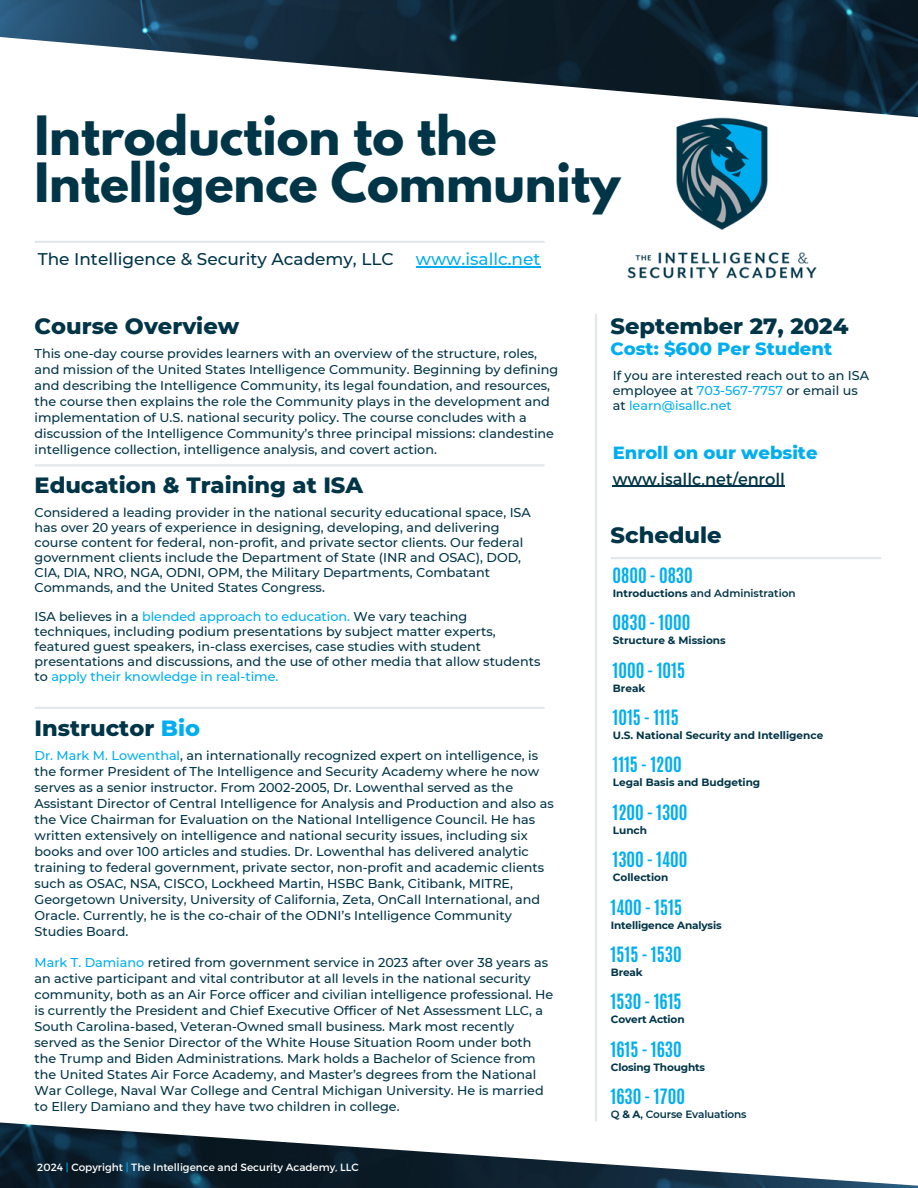
<style>
.page{position:relative;width:918px;height:1188px;background:#fff}
.page>*{position:absolute;margin:0;border:0;box-sizing:border-box;transform-origin:0 0}
.t1{font:700 48px/47.2px "League Spartan";color:#003548}
.t2{font:800 22.5px "Montserrat";color:#003548}
.t3{font:800 18px "Montserrat";color:#00aeef}
.t4{font:700 17.55px "Antonio";color:#00aeef}
.t5{font:500 16.95px "Montserrat";color:#003548}
.t6{font:500 16.95px "Montserrat";color:#00aeef}
.t7{font:16.5px "Montserrat";color:#003548}
.t8{font:500 12.75px/15.9px "Montserrat";color:#003548}
.t9{font:700 10.5px "Montserrat";color:#003548}
.t10{font:10.5px "Montserrat";color:#fff}
.t11{font:600 10.5px "Montserrat";letter-spacing:-.005em;color:#003548}
.s1{color:#00aeef}
.s2{font-weight:700}
</style>
<div class="page">
<img style="left:0;top:0;width:918px;height:118px">
<hr style="left:595px;top:315px;width:2px;height:805px;background:#e3e8eb">
<hr style="left:612px;top:557px;width:269px;height:2px;background:#e3e8eb">
<img style="left:0;top:1122px;width:918px;height:66px">
<hr style="left:36px;top:241px;width:508px;height:2px;background:#e3e8eb">
<hr style="left:36px;top:464px;width:508px;height:2px;background:#e3e8eb">
<hr style="left:36px;top:707px;width:508px;height:2px;background:#e3e8eb">
<hr style="left:613px;top:486px;width:172px;height:1px;background:#003548">
<hr style="left:416px;top:266px;width:125px;height:1px;background:#00aeef">
<img style="left:613px;top:114px;width:213px;height:165px">
<h5 class="t1" style="left:35px;top:118px;width:587px">Introduction to the<br>Intelligence Community</h5>
<h5 class="t5" style="left:38px;top:249px;width:357px">The Intelligence &amp; Security Academy, LLC</h5>
<h3 class="t6" style="left:416px;top:249px;width:126px">www.isallc.net</h3>
<h5 class="t2" style="left:35px;top:312px;width:206px">Course Overview</h5>
<h5 class="t8" style="left:35px;top:346px;width:525px">This one-day course provides learners with an overview of the structure, roles, and mission of the United States Intelligence Community. Beginning by defining and describing the Intelligence Community, its legal foundation, and resources, the course then explains the role the Community plays in the development and implementation of U.S. national security policy. The course concludes with a discussion of the Intelligence Community’s three principal missions: clandestine intelligence collection, intelligence analysis, and covert action.</h5>
<h6 class="t2" style="left:35px;top:472px;width:330px">Education &amp; Training at ISA</h6>
<h3 class="t8" style="left:35px;top:505px;width:498px;line-height:14.9px">Considered a leading provider in the national security educational space, ISA has over 20 years of experience in designing, developing, and delivering course content for federal, non-profit, and private sector clients. Our federal government clients include the Department of State (INR and OSAC), DOD, CIA, DIA, NRO, NGA, ODNI, OPM, the Military Departments, Combatant Commands, and the United States Congress.</h3>
<h3 class="t8" style="left:35px;top:609px;width:507px;line-height:14.9px">ISA believes in a <span class="s1">blended approach to education.</span> We vary teaching techniques, including podium presentations by subject matter experts, featured guest speakers, in-class exercises, case studies with student presentations and discussions, and the use of other media that allow students to <span class="s1">apply their knowledge in real-time.</span></h3>
<p class="t2" style="left:35px;top:714px;width:167px">Instructor <span class="s1">Bio</span></p>
<h2 class="t8" style="left:35px;top:748px;width:521px"><span class="s1">Dr. Mark M. Lowenthal</span>, an internationally recognized expert on intelligence, is the former President of The Intelligence and Security Academy where he now serves as a senior instructor. From 2002-2005, Dr. Lowenthal served as the Assistant Director of Central Intelligence for Analysis and Production and also as the Vice Chairman for Evaluation on the National Intelligence Council. He has written extensively on intelligence and national security issues, including six books and over 100 articles and studies. Dr. Lowenthal has delivered analytic training to federal government, private sector, non-profit and academic clients such as OSAC, NSA, CISCO, Lockheed Martin, HSBC Bank, Citibank, MITRE, Georgetown University, University of California, Zeta, OnCall International, and Oracle. Currently, he is the co-chair of the ODNI’s Intelligence Community Studies Board.</h2>
<h3 class="t8" style="left:35px;top:955px;width:520px"><span class="s1">Mark T. Damiano</span> retired from government service in 2023 after over 38 years as an active participant and vital contributor at all levels in the national security community, both as an Air Force officer and civilian intelligence professional. He is currently the President and Chief Executive Officer of Net Assessment LLC, a South Carolina-based, Veteran-Owned small business. Mark most recently served as the Senior Director of the White House Situation Room under both the Trump and Biden Administrations. Mark holds a Bachelor of Science from the United States Air Force Academy, and Master’s degrees from the National War College, Naval War College and Central Michigan University. He is married to Ellery Damiano and they have two children in college.</h3>
<h2 class="t10" style="left:37px;top:1160px;width:323px">2024 <span class="s1">|</span> Copyright <span class="s1">|</span> The Intelligence and Security Academy, LLC</h2>
<h6 class="t2" style="left:611px;top:312px;width:239px">September 27, 2024</h6>
<h6 class="t3" style="left:611px;top:338px;width:223px">Cost: $600 Per Student</h6>
<h3 class="t8" style="left:613px;top:368px;width:258px;line-height:14.9px">If you are interested reach out to an ISA employee at <span class="s1">703-567-7757</span> or email us at <span class="s1">learn@isallc.net</span></h3>
<h3 class="t3" style="left:613px;top:442px;width:206px">Enroll on our website</h3>
<h6 class="t7" style="left:613px;top:468px;width:174px">www.isallc.net/enroll</h6>
<h3 class="t2" style="left:611px;top:522px;width:112px">Schedule</h3>
<h4 class="t4" style="left:613px;top:563px;width:82px">0800 - 0830</h4>
<h2 class="t11" style="left:613px;top:587px;width:184px"><span class="s2">Introductions</span> and Administration</h2>
<h3 class="t4" style="left:613px;top:610px;width:79px">0830 - 1000</h3>
<h6 class="t9" style="left:613px;top:634px;width:114px">Structure &amp; Missions</h6>
<h3 class="t4" style="left:613px;top:657px;width:74px">1000 - 1015</h3>
<h6 class="t9" style="left:613px;top:681px;width:34px">Break</h6>
<h3 class="t4" style="left:613px;top:705px;width:68px">1015 - 1115</h3>
<h6 class="t9" style="left:613px;top:729px;width:212px">U.S. National Security and Intelligence</h6>
<h3 class="t4" style="left:613px;top:752px;width:71px">1115 - 1200</h3>
<h6 class="t9" style="left:613px;top:776px;width:149px">Legal Basis and Budgeting</h6>
<h2 class="t4" style="left:613px;top:800px;width:77px">1200 - 1300</h2>
<h5 class="t9" style="left:613px;top:824px;width:36px">Lunch</h5>
<h5 class="t4" style="left:613px;top:847px;width:77px">1300 - 1400</h5>
<h3 class="t9" style="left:613px;top:871px;width:57px">Collection</h3>
<h6 class="t4" style="left:611px;top:894px;width:73px">1400 - 1515</h6>
<h3 class="t9" style="left:611px;top:918px;width:112px">Intelligence Analysis</h3>
<h6 class="t4" style="left:611px;top:942px;width:73px">1515 - 1530</h6>
<h3 class="t9" style="left:611px;top:966px;width:33px">Break</h3>
<h6 class="t4" style="left:611px;top:989px;width:73px">1530 - 1615</h6>
<h3 class="t9" style="left:611px;top:1013px;width:75px">Covert Action</h3>
<h6 class="t4" style="left:611px;top:1037px;width:73px">1615 - 1630</h6>
<h3 class="t9" style="left:611px;top:1061px;width:96px">Closing Thoughts</h3>
<h6 class="t4" style="left:611px;top:1084px;width:76px">1630 - 1700</h6>
<p class="t11" style="left:611px;top:1108px;width:137px">Q <span class="s2">&amp; A</span>, Course Evaluations</p>
</div>
